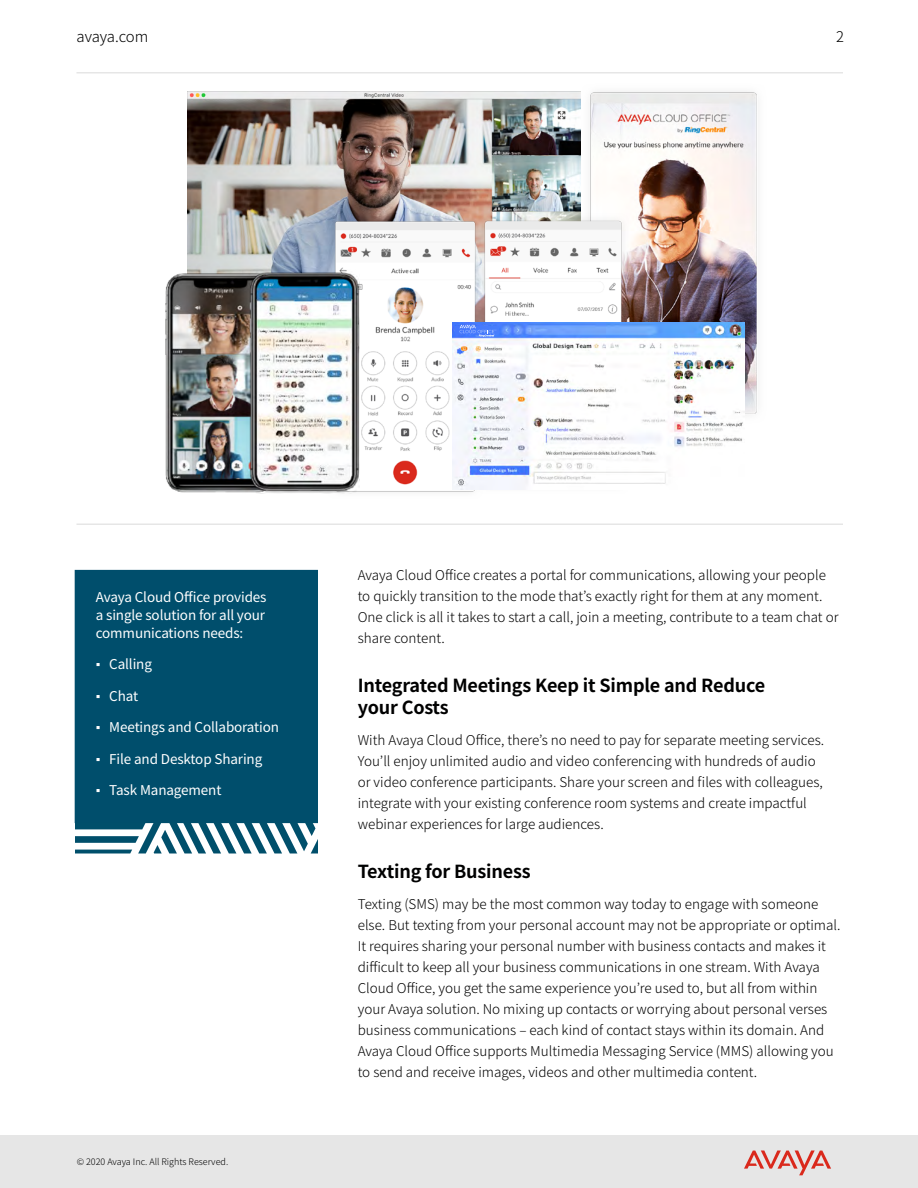
<style>
.page{position:relative;width:918px;height:1188px;background:#fff}
.page>*{position:absolute;margin:0;border:0;box-sizing:border-box;transform-origin:0 0}
.t1{font:700 18px/21.6px "Noto Sans CJ Kjp";letter-spacing:-.01em;color:#000101}
.t2{font:300 15px "Noto Sans CJ Kjp";letter-spacing:-.01em;color:#000}
.t3{font:300 14.7px "Noto Sans CJ Kjp";color:#000}
.t4{font:300 13.5px/21px "Noto Sans CJ Kjp";color:#000}
.t5{font:13.5px/18px "Noto Sans CJ Kjp";letter-spacing:-.01em;color:#fff;text-align:justify}
.t6{font:300 9px "Noto Sans CJ Kjp";color:#000}
.s1{font-family:"Arial"}
</style>
<div class="page">
<div style="left:75px;top:570px;width:242px;height:253px;background:#004e6c"></div>
<div style="left:75px;top:570px;width:243px;height:253px;border:1px solid #004e6c"></div>
<svg style="left:75px;top:823px;width:243px;height:30px"></svg>
<img style="left:187px;top:92px;width:389px;height:178px">
<img style="left:576px;top:91px;width:181px;height:323px">
<img style="left:322px;top:209px;width:150px;height:283px">
<img style="left:165px;top:267px;width:114px;height:226px">
<img style="left:242px;top:270px;width:118px;height:224px">
<img style="left:472px;top:209px;width:162px;height:283px">
<img style="left:452px;top:323px;width:292px;height:166px">
<svg style="left:456px;top:327px;width:43px;height:7px"></svg>
<svg style="left:460px;top:325px;width:36px;height:12px"></svg>
<div style="left:0;top:1136px;width:918px;height:52px;background:#e6e6e6"></div>
<svg style="left:744px;top:1150px;width:87px;height:25px"></svg>
<hr style="left:76px;top:72px;width:767px;height:2px;background:#e6e6e6">
<hr style="left:76px;top:524px;width:767px;height:1px;background:#e6e6e6">
<p class="t2" style="left:76px;top:28px;width:73px">avaya.com</p>
<p class="t3" style="left:836px;top:28px;width:9px">2</p>
<p class="t5" style="left:96px;top:588px;width:172px">Avaya Cloud Office provides a single solution for all your communications needs:</p>
<p class="t5" style="left:96px;top:656px;width:58px"><span class="s1">▪</span> Calling</p>
<p class="t5" style="left:96px;top:687px;width:44px"><span class="s1">▪</span> Chat</p>
<p class="t5" style="left:96px;top:719px;width:185px"><span class="s1">▪</span> Meetings and Collaboration</p>
<p class="t5" style="left:96px;top:750px;width:168px"><span class="s1">▪</span> File and Desktop Sharing</p>
<p class="t5" style="left:96px;top:782px;width:127px"><span class="s1">▪</span> Task Management</p>
<p class="t6" style="left:77px;top:1157px;width:153px">© 2020 Avaya Inc. All Rights Reserved.</p>
<p class="t4" style="left:358px;top:565px;width:482px">Avaya Cloud Office creates a portal for communications, allowing your people to quickly transition to the mode that’s exactly right for them at any moment.<br>One click is all it takes to start a call, join a meeting, contribute to a team chat or share content.</p>
<h1 class="t1" style="left:358px;top:675px;width:409px">Integrated Meetings Keep it Simple and Reduce your Costs</h1>
<p class="t4" style="left:358px;top:730px;width:468px">With Avaya Cloud Office, there’s no need to pay for separate meeting services.<br>You’ll enjoy unlimited audio and video conferencing with hundreds of audio or video conference participants. Share your screen and files with colleagues, integrate with your existing conference room systems and create impactful webinar experiences for large audiences.</p>
<h1 class="t1" style="left:358px;top:861px;width:175px">Texting for Business</h1>
<p class="t4" style="left:358px;top:894px;width:484px">Texting (SMS) may be the most common way today to engage with someone else. But texting from your personal account may not be appropriate or optimal.<br>It requires sharing your personal number with business contacts and makes it difficult to keep all your business communications in one stream. With Avaya Cloud Office, you get the same experience you’re used to, but all from within your Avaya solution. No mixing up contacts or worrying about personal verses business communications – each kind of contact stays within its domain. And Avaya Cloud Office supports Multimedia Messaging Service (MMS) allowing you to send and receive images, videos and other multimedia content.</p>
</div>
